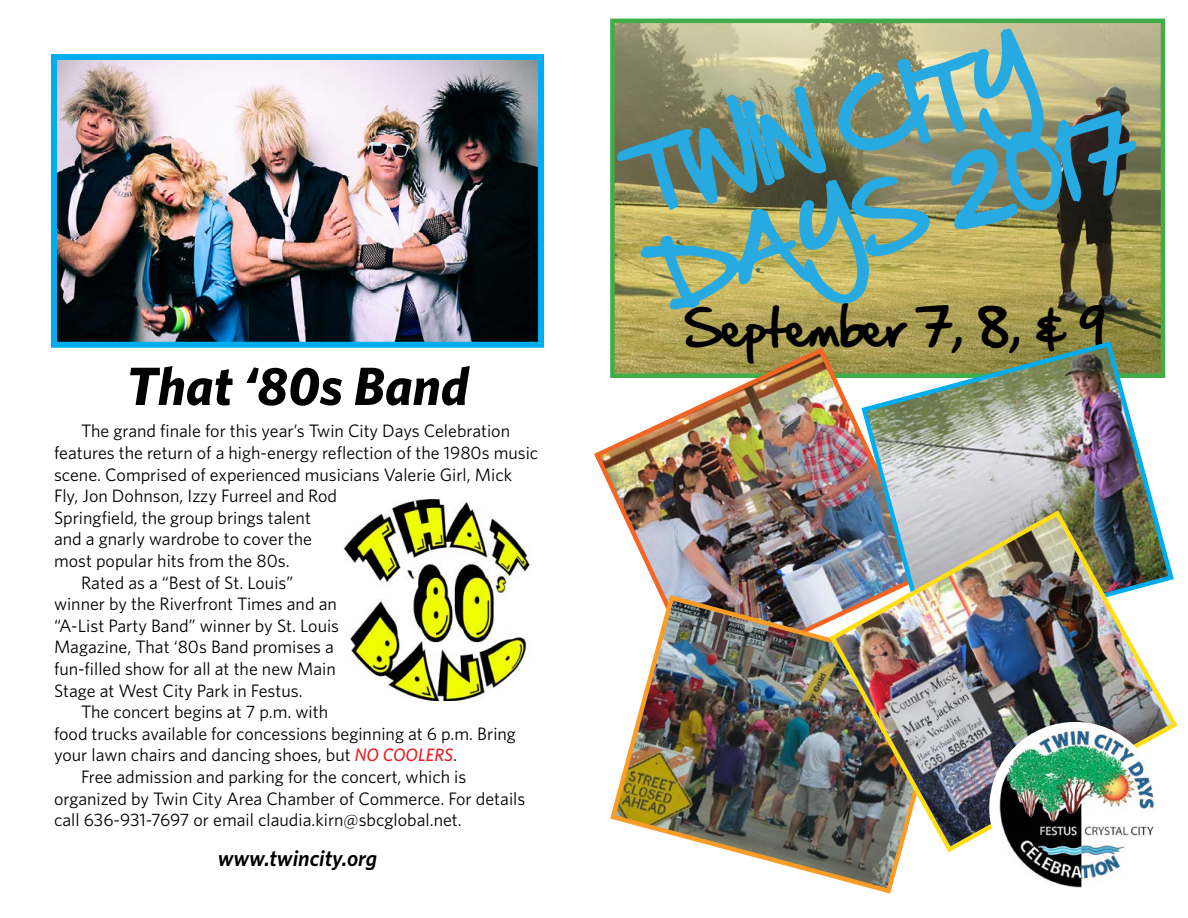
<style>
.page{position:relative;width:1188px;height:918px;background:#fff}
.page>*{position:absolute;margin:0;border:0;box-sizing:border-box;transform-origin:0 0}
.t1{font:84px/100.8px "Hand Of Sean";color:#27aae1}
.t2{font:italic 700 54px "Whitney";color:#000}
.t3{font:45px "Hand Of Sean";color:#000}
.t4{font:italic 600 22.5px "Whitney";color:#000}
.t5{font:18px "Whitney";color:#000}
.s1{font-weight:500;font-style:italic;color:#ed1d24}
</style>
<div class="page">
<img style="left:615px;top:24px;width:545px;height:321px">
<div style="left:610px;top:19px;width:555px;height:359px;border:4px solid #41ad49"></div>
<img style="left:594px;top:345px;width:265px;height:247px">
<img style="left:859px;top:339px;width:307px;height:168px">
<img style="left:610px;top:592px;width:291px;height:302px">
<img style="left:58px;top:61px;width:479px;height:280px">
<div style="left:51px;top:54px;width:493px;height:294px;border:6px solid #00aeef"></div>
<img style="left:343px;top:499px;width:188px;height:202px">
<img style="left:826px;top:507px;width:352px;height:348px">
<div style="left:989px;top:722px;width:172px;height:172px;background:#fff;border-radius:50%"></div>
<img style="left:996px;top:728px;width:158px;height:159px">
<h2 class="t2" style="left:126px;top:350px;width:344px">That ‘80s Band</h2>
<p class="t5" style="left:81px;top:419px;width:431px">The grand finale for this year’s Twin City Days Celebration</p>
<p class="t5" style="left:54px;top:441px;width:486px">features the return of a high-energy reflection of the 1980s music</p>
<p class="t5" style="left:54px;top:462px;width:460px">scene. Comprised of experienced musicians Valerie Girl, Mick</p>
<p class="t5" style="left:54px;top:484px;width:285px">Fly, Jon Dohnson, Izzy Furreel and Rod</p>
<p class="t5" style="left:54px;top:506px;width:259px">Springfield, the group brings talent</p>
<p class="t5" style="left:54px;top:527px;width:260px">and a gnarly wardrobe to cover the</p>
<p class="t5" style="left:54px;top:549px;width:237px">most popular hits from the 80s.</p>
<p class="t5" style="left:81px;top:570px;width:214px">Rated as a “Best of St. Louis”</p>
<p class="t5" style="left:54px;top:592px;width:284px">winner by the Riverfront Times and an</p>
<p class="t5" style="left:54px;top:614px;width:287px">“A-List Party Band” winner by St. Louis</p>
<p class="t5" style="left:54px;top:635px;width:281px">Magazine, That ‘80s Band promises a</p>
<p class="t5" style="left:54px;top:657px;width:283px">fun-filled show for all at the new Main</p>
<p class="t5" style="left:54px;top:678px;width:250px">Stage at West City Park in Festus.</p>
<p class="t5" style="left:81px;top:700px;width:249px">The concert begins at 7 p.m. with</p>
<p class="t5" style="left:54px;top:722px;width:464px">food trucks available for concessions beginning at 6 p.m. Bring</p>
<p class="t5" style="left:54px;top:743px;width:405px">your lawn chairs and dancing shoes, but <span class="s1">NO COOLERS</span>.</p>
<p class="t5" style="left:81px;top:765px;width:387px">Free admission and parking for the concert, which is</p>
<p class="t5" style="left:54px;top:786px;width:473px">organized by Twin City Area Chamber of Commerce. For details</p>
<p class="t5" style="left:54px;top:808px;width:409px">call 636-931-7697 or email claudia.kirn@sbcglobal.net.</p>
<p class="t4" style="left:218px;top:843px;width:161px">www.twincity.org</p>
<h1 class="t1" style="left:620px;top:132px;width:495px;rotate:-15deg">TWIN CITY<br>DAYS 2017</h1>
<h3 class="t3" style="left:685px;top:288px;width:421px">September 7, 8, &amp; 9</h3>
</div>
